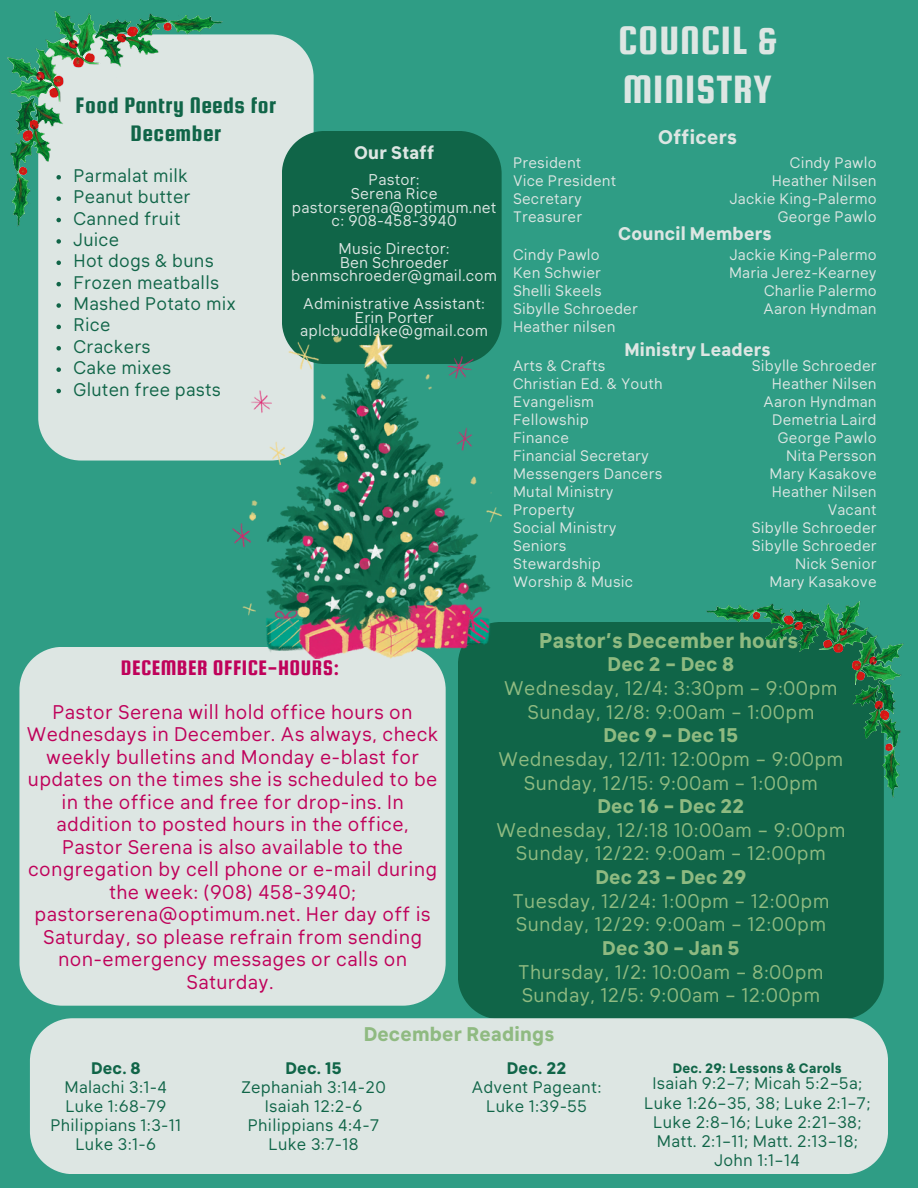
<style>
.page{position:relative;width:918px;height:1188px;background:#2f9d85}
.page>*{position:absolute;margin:0;border:0;box-sizing:border-box;transform-origin:0 0}
.t1{font:42.3px/49.5px "Squada One";letter-spacing:.02em;color:#dde6e3}
.t2{font:24px/28.2px "Squada One";letter-spacing:.02em;color:#106548;text-align:center}
.t3{font:22.5px "Squada One";letter-spacing:.02em;color:#bf015a}
.t4{font:700 21px "Klima";letter-spacing:.02em;color:#8fba81}
.t5{font:19.5px/22.5px "Klima";letter-spacing:.02em;color:#bf015a;text-align:center}
.t6{font:19.5px/23.7px "Klima";letter-spacing:.02em;color:#8fba81;text-align:center}
.t7{font:700 19.5px "Klima";letter-spacing:.02em;color:#8fba81}
.t8{font:700 19.35px "Klima";letter-spacing:.02em;color:#dde6e3}
.t9{font:18px "Klima";letter-spacing:.015em;color:#106548}
.t10{font:700 18px "Klima";letter-spacing:.015em;color:#dde6e3}
.t11{font:700 17.85px "Klima";letter-spacing:.02em;color:#dde6e3}
.t12{font:16.5px "Klima";letter-spacing:.02em;color:#106548}
.t13{font:700 16.5px "Klima";letter-spacing:.02em;color:#106548}
.t14{font:15.45px "Klima";letter-spacing:.015em;color:#dde6e3}
.t15{font:15px "Klima";letter-spacing:.015em;color:#dde6e3}
.t16{font:700 13.5px "Klima";letter-spacing:.02em;color:#106548}
</style>
<div class="page">
<div style="left:38px;top:34px;width:276px;height:426px;background:#dde6e3"></div>
<svg style="left:56px;top:239px;width:5px;height:5px"></svg>
<svg style="left:56px;top:261px;width:5px;height:4px"></svg>
<svg style="left:56px;top:282px;width:5px;height:4px"></svg>
<svg style="left:56px;top:303px;width:5px;height:5px"></svg>
<svg style="left:56px;top:325px;width:5px;height:4px"></svg>
<svg style="left:56px;top:346px;width:5px;height:5px"></svg>
<svg style="left:56px;top:367px;width:5px;height:5px"></svg>
<svg style="left:56px;top:389px;width:5px;height:4px"></svg>
<div style="left:282px;top:131px;width:220px;height:201px;background:#106548"></div>
<div style="left:458px;top:622px;width:425px;height:396px;background:#106548"></div>
<div style="left:19px;top:647px;width:427px;height:359px;background:#dde6e3"></div>
<div style="left:30px;top:1018px;width:858px;height:156px;background:#dde6e3"></div>
<img style="left:233px;top:332px;width:268px;height:327px">
<img style="left:7px;top:10px;width:229px;height:221px">
<img style="left:695px;top:601px;width:209px;height:201px">
<p class="t2" style="left:76px;top:91px;width:202px">Food Pantry Needs for<br>December</p>
<h1 class="t9" style="left:74px;top:168px;width:116px">Parmalat milk</h1>
<h4 class="t9" style="left:74px;top:189px;width:119px">Peanut butter</h4>
<p class="t9" style="left:74px;top:211px;width:108px">Canned fruit</p>
<p class="t9" style="left:74px;top:232px;width:47px">Juice</p>
<p class="t9" style="left:74px;top:254px;width:142px">Hot dogs &amp; buns</p>
<p class="t9" style="left:74px;top:275px;width:147px">Frozen meatballs</p>
<p class="t9" style="left:74px;top:296px;width:164px">Mashed Potato mix</p>
<p class="t9" style="left:74px;top:318px;width:38px">Rice</p>
<p class="t9" style="left:74px;top:339px;width:79px">Crackers</p>
<p class="t9" style="left:74px;top:360px;width:99px">Cake mixes</p>
<h4 class="t9" style="left:74px;top:382px;width:149px">Gluten free pasts</h4>
<p class="t11" style="left:354px;top:146px;width:82px">Our Staff</p>
<p class="t14" style="left:369px;top:173px;width:53px">Pastor:</p>
<p class="t14" style="left:351px;top:187px;width:88px">Serena Rice</p>
<p class="t14" style="left:292px;top:201px;width:206px">pastorserena@optimum.net</p>
<p class="t14" style="left:332px;top:214px;width:127px">c: 908-458-3940</p>
<p class="t14" style="left:339px;top:242px;width:113px">Music Director:</p>
<p class="t14" style="left:340px;top:256px;width:110px">Ben Schroeder</p>
<p class="t14" style="left:291px;top:270px;width:207px">benmschroeder@gmail.com</p>
<p class="t14" style="left:303px;top:297px;width:183px">Administrative Assistant:</p>
<p class="t14" style="left:355px;top:311px;width:80px">Erin Porter</p>
<h4 class="t14" style="left:300px;top:325px;width:189px">aplcbuddlake@gmail.com</h4>
<p class="t1" style="left:618px;top:15px;width:160px">COUNCIL &amp;<br>MINISTRY</p>
<p class="t8" style="left:658px;top:129px;width:80px">Officers</p>
<p class="t15" style="left:790px;top:156px;width:88px">Cindy Pawlo</p>
<p class="t15" style="left:772px;top:174px;width:106px">Heather Nilsen</p>
<p class="t15" style="left:730px;top:192px;width:148px">Jackie King-Palermo</p>
<p class="t15" style="left:778px;top:210px;width:100px">George Pawlo</p>
<p class="t10" style="left:618px;top:227px;width:155px">Council Members</p>
<p class="t15" style="left:513px;top:156px;width:70px">President</p>
<p class="t15" style="left:513px;top:174px;width:105px">Vice President</p>
<p class="t15" style="left:513px;top:192px;width:70px">Secretary</p>
<p class="t15" style="left:513px;top:210px;width:71px">Treasurer</p>
<h3 class="t15" style="left:513px;top:249px;width:88px">Cindy Pawlo</h3>
<p class="t15" style="left:513px;top:267px;width:89px">Ken Schwier</p>
<p class="t15" style="left:513px;top:285px;width:90px">Shelli Skeels</p>
<p class="t15" style="left:513px;top:303px;width:126px">Sibylle Schroeder</p>
<p class="t15" style="left:513px;top:321px;width:104px">Heather nilsen</p>
<p class="t15" style="left:730px;top:249px;width:148px">Jackie King-Palermo</p>
<p class="t15" style="left:729px;top:267px;width:149px">Maria Jerez-Kearney</p>
<p class="t15" style="left:764px;top:285px;width:114px">Charlie Palermo</p>
<p class="t15" style="left:764px;top:303px;width:114px">Aaron Hyndman</p>
<p class="t10" style="left:624px;top:342px;width:148px">Ministry Leaders</p>
<p class="t15" style="left:752px;top:360px;width:126px">Sibylle Schroeder</p>
<p class="t15" style="left:772px;top:378px;width:106px">Heather Nilsen</p>
<h5 class="t15" style="left:764px;top:396px;width:114px">Aaron Hyndman</h5>
<h5 class="t15" style="left:772px;top:414px;width:106px">Demetria Laird</h5>
<h5 class="t15" style="left:778px;top:432px;width:100px">George Pawlo</h5>
<h5 class="t15" style="left:786px;top:450px;width:92px">Nita Persson</h5>
<h5 class="t15" style="left:769px;top:468px;width:109px">Mary Kasakove</h5>
<p class="t15" style="left:772px;top:486px;width:106px">Heather Nilsen</p>
<p class="t15" style="left:828px;top:504px;width:50px">Vacant</p>
<p class="t15" style="left:752px;top:522px;width:126px">Sibylle Schroeder</p>
<p class="t15" style="left:752px;top:540px;width:126px">Sibylle Schroeder</p>
<p class="t15" style="left:795px;top:558px;width:83px">Nick Senior</p>
<p class="t15" style="left:769px;top:576px;width:109px">Mary Kasakove</p>
<p class="t15" style="left:513px;top:360px;width:94px">Arts &amp; Crafts</p>
<p class="t15" style="left:513px;top:378px;width:151px">Christian Ed. &amp; Youth</p>
<h4 class="t15" style="left:513px;top:396px;width:83px">Evangelism</h4>
<p class="t15" style="left:513px;top:414px;width:77px">Fellowship</p>
<p class="t15" style="left:513px;top:432px;width:58px">Finance</p>
<p class="t15" style="left:513px;top:450px;width:138px">Financial Secretary</p>
<p class="t15" style="left:513px;top:468px;width:151px">Messengers Dancers</p>
<p class="t15" style="left:513px;top:486px;width:102px">Mutal Ministry</p>
<p class="t15" style="left:513px;top:504px;width:64px">Property</p>
<p class="t15" style="left:513px;top:522px;width:105px">Social Ministry</p>
<p class="t15" style="left:513px;top:540px;width:55px">Seniors</p>
<p class="t15" style="left:513px;top:558px;width:89px">Stewardship</p>
<p class="t15" style="left:513px;top:576px;width:122px">Worship &amp; Music</p>
<p class="t4" style="left:539px;top:632px;width:261px">Pastor’s December hours</p>
<p class="t7" style="left:608px;top:657px;width:128px">Dec2–Dec8</p>
<p class="t6" style="left:504px;top:678px;width:335px">Wednesday, 12/4: 3:30pm – 9:00pm<br>Sunday, 12/8: 9:00am – 1:00pm</p>
<p class="t7" style="left:604px;top:727px;width:136px">Dec 9 – Dec 15</p>
<p class="t6" style="left:498px;top:749px;width:346px">Wednesday, 12/11: 12:00pm – 9:00pm<br>Sunday, 12/15: 9:00am – 1:00pm</p>
<p class="t7" style="left:598px;top:798px;width:148px">Dec 16 – Dec 22</p>
<p class="t6" style="left:496px;top:820px;width:350px">Wednesday, 12/:18 10:00am – 9:00pm<br>Sunday, 12/22: 9:00am – 12:00pm</p>
<p class="t7" style="left:595px;top:869px;width:153px">Dec 23 – Dec 29</p>
<p class="t6" style="left:512px;top:891px;width:318px;text-align:left">Tuesday, 12/24: 1:00pm – 12:00pm<br>Sunday, 12/29: 9:00am – 12:00pm</p>
<p class="t7" style="left:602px;top:940px;width:139px">Dec 30 – Jan 5</p>
<p class="t6" style="left:518px;top:962px;width:307px;text-align:left">Thursday, 1/2: 10:00am – 8:00pm<br>Sunday, 12/5: 9:00am – 12:00pm</p>
<p class="t3" style="left:121px;top:656px;width:220px">DECEMBER OFFICE-HOURS:</p>
<p class="t5" style="left:27px;top:702px;width:413px">Pastor Serena will hold office hours on Wednesdays in December. As always, check weekly bulletins and Monday e-blast for updates on the times she is scheduled to be in the office and free for drop-ins. In addition to posted hours in the office, Pastor Serena is also available to the congregation by cell phone or e-mail during the week: (908) 458-3940; pastorserena@optimum.net. Her day off is Saturday, so please refrain from sending non-emergency messages or calls on Saturday.</p>
<p class="t7" style="left:364px;top:1026px;width:192px">December Readings</p>
<h2 class="t13" style="left:91px;top:1061px;width:51px">Dec. 8</h2>
<h5 class="t12" style="left:64px;top:1080px;width:104px">Malachi 3:1-4</h5>
<h4 class="t12" style="left:65px;top:1099px;width:102px">Luke 1:68-79</h4>
<p class="t12" style="left:50px;top:1118px;width:132px">Philippians 1:3-11</p>
<p class="t12" style="left:75px;top:1138px;width:82px">Luke 3:1-6</p>
<p class="t13" style="left:286px;top:1061px;width:58px">Dec. 15</p>
<p class="t12" style="left:241px;top:1080px;width:146px">Zephaniah 3:14-20</p>
<p class="t12" style="left:265px;top:1099px;width:99px">Isaiah 12:2-6</p>
<p class="t12" style="left:248px;top:1118px;width:133px">Philippians 4:4-7</p>
<p class="t12" style="left:268px;top:1138px;width:92px">Luke 3:7-18</p>
<p class="t13" style="left:507px;top:1061px;width:61px">Dec. 22</p>
<p class="t12" style="left:472px;top:1080px;width:131px">Advent Pageant:</p>
<p class="t12" style="left:486px;top:1099px;width:102px">Luke 1:39-55</p>
<p class="t16" style="left:673px;top:1062px;width:170px">Dec. 29: Lessons &amp; Carols</p>
<p class="t12" style="left:653px;top:1077px;width:211px">Isaiah 9:2–7; Micah 5:2–5a;</p>
<p class="t12" style="left:644px;top:1096px;width:228px">Luke 1:26–35, 38; Luke 2:1–7;</p>
<p class="t12" style="left:653px;top:1115px;width:210px">Luke 2:8–16; Luke 2:21–38;</p>
<p class="t12" style="left:657px;top:1134px;width:202px">Matt. 2:1–11; Matt. 2:13–18;</p>
<p class="t12" style="left:714px;top:1153px;width:87px">John 1:1–14</p>
</div>
